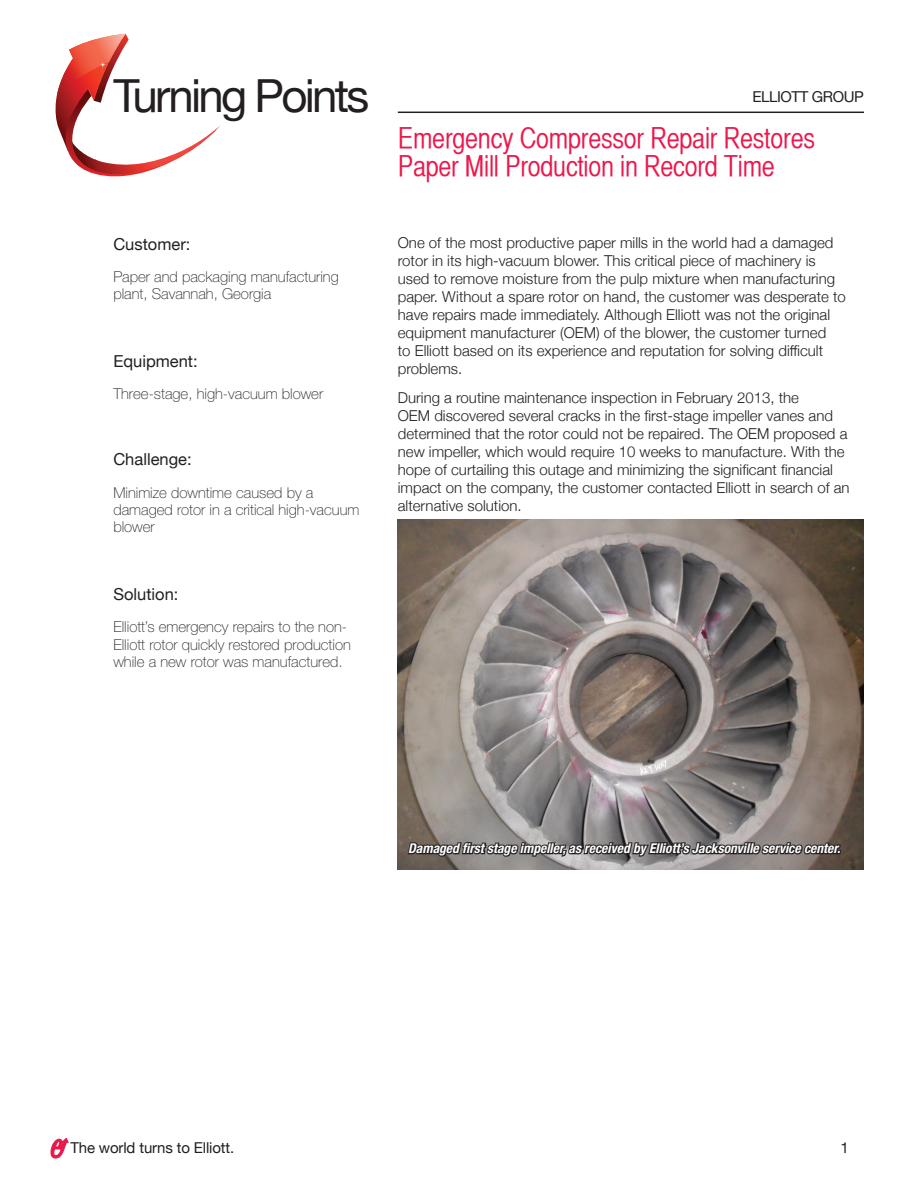
<style>
.page{position:relative;width:918px;height:1188px;background:#fff}
.page>*{position:absolute;margin:0;border:0;box-sizing:border-box;transform-origin:0 0}
.t1{font:45.6px "Helvetica Neue";letter-spacing:-.06em;color:#231f20}
.t2{font:28.5px/28.5px "Helvetica CY Plain";letter-spacing:-.01em;color:#ed174b}
.t3{font:16.5px "Helvetica Neue";color:#231f20}
.Body_text{font:300 15px/18px "Helvetica Neue";color:#231f20}
.t4{font:100 15px/17.2px "Helvetica Neue";color:#231f20}
.t5{font:15px "Helvetica Neue";letter-spacing:-.01em;color:#231f20}
.t6{font:italic 700 condensed 13.5px "Helvetica Neue LT Com";color:#fff}
</style>
<div class="page">
<svg style="left:51px;top:1138px;width:17px;height:20px"></svg>
<svg style="left:55px;top:34px;width:166px;height:143px"></svg>
<svg style="left:95px;top:57px;width:16px;height:16px"></svg>
<svg style="left:99px;top:61px;width:8px;height:7px"></svg>
<hr style="left:398px;top:112px;width:466px;height:1px;background:#231f20">
<img style="left:398px;top:519px;width:466px;height:350px">
<svg style="left:406px;top:824px;width:436px;height:46px;background:#797371"></svg>
<p class="t1" style="left:113px;top:63px;width:257px">Turning Points</p>
<p class="t5" style="left:752px;top:86px;width:113px">ELLIOTT GROUP</p>
<p class="t2" style="left:398px;top:123px;width:419px">Emergency Compressor Repair Restores<br>Paper Mill Production in Record Time</p>
<p class="t3" style="left:113px;top:232px;width:79px">Customer:</p>
<p class="t4" style="left:113px;top:268px;width:227px">Paper and packaging manufacturing plant, Savannah, Georgia</p>
<p class="t3" style="left:113px;top:349px;width:86px">Equipment:</p>
<p class="t4" style="left:113px;top:385px;width:211px">Three-stage, high-vacuum blower</p>
<p class="t3" style="left:113px;top:448px;width:80px">Challenge:</p>
<p class="t4" style="left:113px;top:484px;width:248px">Minimize downtime caused by a damaged rotor in a critical high-vacuum blower</p>
<p class="t3" style="left:113px;top:582px;width:67px">Solution:</p>
<p class="t4" style="left:113px;top:619px;width:239px">Elliott’s emergency repairs to the non-<br>Elliott rotor quickly restored production while a new rotor was manufactured.</p>
<p class="Body_text" style="left:398px;top:232px;width:450px">One of the most productive paper mills in the world had a damaged rotor in its high-vacuum blower. This critical piece of machinery is used to remove moisture from the pulp mixture when manufacturing paper. Without a spare rotor on hand, the customer was desperate to have repairs made immediately. Although Elliott was not the original equipment manufacturer (OEM) of the blower, the customer turned<br>to Elliott based on its experience and reputation for solving difficult problems.</p>
<p class="Body_text" style="left:398px;top:387px;width:453px">During a routine maintenance inspection in February 2013, the<br>OEM discovered several cracks in the first-stage impeller vanes and determined that the rotor could not be repaired. The OEM proposed a new impeller, which would require 10 weeks to manufacture. With the hope of curtailing this outage and minimizing the significant financial impact on the company, the customer contacted Elliott in search of an alternative solution.</p>
<p class="t6" style="left:408px;top:840px;width:434px">Damaged first stage impeller, as received by Elliott’s Jacksonville service center.</p>
<p class="t5" style="left:70px;top:1136px;width:165px">The world turns to Elliott.</p>
<p class="t5" style="left:840px;top:1136px;width:10px">1</p>
</div>
